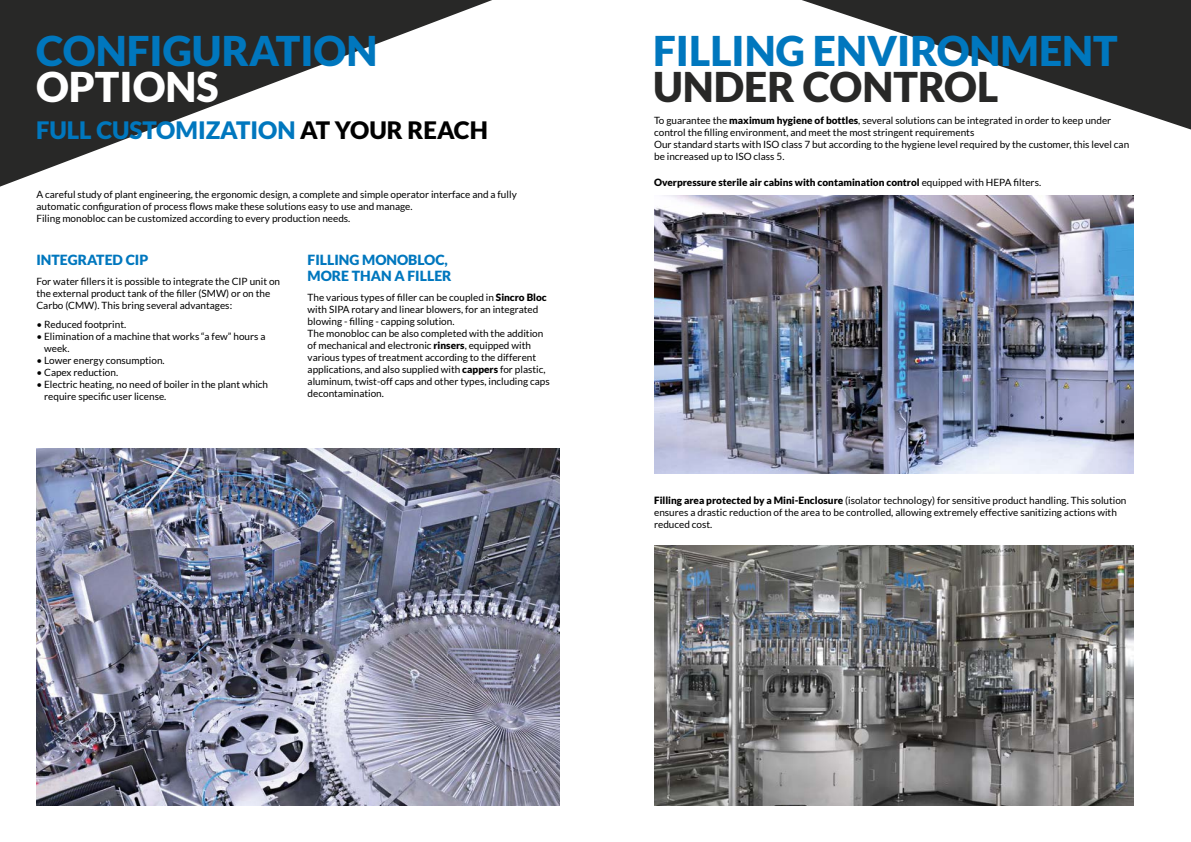
<style>
.page{position:relative;width:1191px;height:842px;background:#fff}
.page>*{position:absolute;margin:0;border:0;box-sizing:border-box;transform-origin:0 0}
.t1{font:900 41px/36px "Lato";color:#0077be}
.t2{font:900 24px "Lato";color:#0077be}
.t3{font:900 14px "Lato";color:#0077be}
.t4{font:10px/12px "Lato";color:#000}
.t5{font:900 10px "Lato";color:#000}
.s1{color:#fff}
.s2{color:#282827}
.s3{color:#000}
.s4{font-weight:900}
.s5{font-weight:400}
</style>
<div class="page">
<svg style="left:802px;top:0;width:389px;height:130px"></svg>
<img style="left:36px;top:448px;width:523px;height:358px">
<svg style="left:0;top:0;width:492px;height:187px"></svg>
<img style="left:655px;top:195px;width:478px;height:278px">
<img style="left:655px;top:546px;width:478px;height:260px">
<p class="t1" style="left:36px;top:32px;width:343px">CONFIGURATION<br><span class="s1">OPTIONS</span></p>
<p class="t1" style="left:653px;top:32px;width:466px">FILLING ENVIRONMENT<br><span class="s2">UNDER CONTROL</span></p>
<p class="t2" style="left:36px;top:116px;width:453px">FULL CUSTOMIZATION <span class="s3">AT YOUR REACH</span></p>
<p class="t4" style="left:36px;top:188px;width:482px">A careful study of plant engineering, the ergonomic design, a complete and simple operator interface and a fully automatic configuration of process flows make these solutions easy to use and manage.</p>
<p class="t4" style="left:36px;top:212px;width:315px">Filing monobloc can be customized according to every production needs.</p>
<p class="t3" style="left:36px;top:252px;width:113px">INTEGRATED CIP</p>
<p class="t4" style="left:36px;top:276px;width:245px">For water fillers it is possible to integrate the CIP unit on the external product tank of the filler (SMW) or on the<br>Carbo (CMW). This bring several advantages:</p>
<p class="t4" style="left:36px;top:319px;width:91px">• Reduced footprint.</p>
<p class="t4" style="left:36px;top:331px;width:231px">• Elimination of a machine that works “a few” hours a</p>
<p class="t4" style="left:44px;top:343px;width:27px">week.</p>
<p class="t4" style="left:36px;top:355px;width:130px">• Lower energy consumption.</p>
<p class="t4" style="left:36px;top:367px;width:83px">• Capex reduction.</p>
<p class="t4" style="left:36px;top:379px;width:233px">• Electric heating, no need of boiler in the plant which</p>
<p class="t4" style="left:44px;top:391px;width:124px">require specific user license.</p>
<p class="t3" style="left:308px;top:252px;width:142px">FILLING MONOBLOC,</p>
<p class="t3" style="left:308px;top:268px;width:145px">MORE THAN A FILLER</p>
<p class="t4" style="left:308px;top:292px;width:241px">The various types of filler can be coupled in <span class="s4">Sincro Bloc </span>with SIPA rotary and linear blowers, for an integrated blowing - filling - capping solution.</p>
<p class="t4" style="left:308px;top:328px;width:244px">The monobloc can be also completed with the addition of mechanical and electronic <span class="s4">rinsers</span>, equipped with various types of treatment according to the different applications, and also supplied with <span class="s4">cappers</span> for plastic, aluminum, twist-off caps and other types, including caps decontamination.</p>
<p class="t4" style="left:654px;top:115px;width:459px">To guarantee the <span class="s4">maximum hygiene of bottles</span>, several solutions can be integrated in order to keep under control the filling environment, and meet the most stringent requirements</p>
<p class="t4" style="left:654px;top:139px;width:477px">Our standard starts with ISO class 7 but according to the hygiene level required by the customer, this level can be increased up to ISO class 5.</p>
<p class="t5" style="left:654px;top:176px;width:388px">Overpressure sterile air cabins with contamination control <span class="s5">equipped with HEPA filters.</span></p>
<p class="t4" style="left:654px;top:494px;width:474px"><span class="s4">Filling area protected by a Mini-Enclosure</span> (isolator technology) for sensitive product handling. This solution ensures a drastic reduction of the area to be controlled, allowing extremely effective sanitizing actions with reduced cost.</p>
</div>
